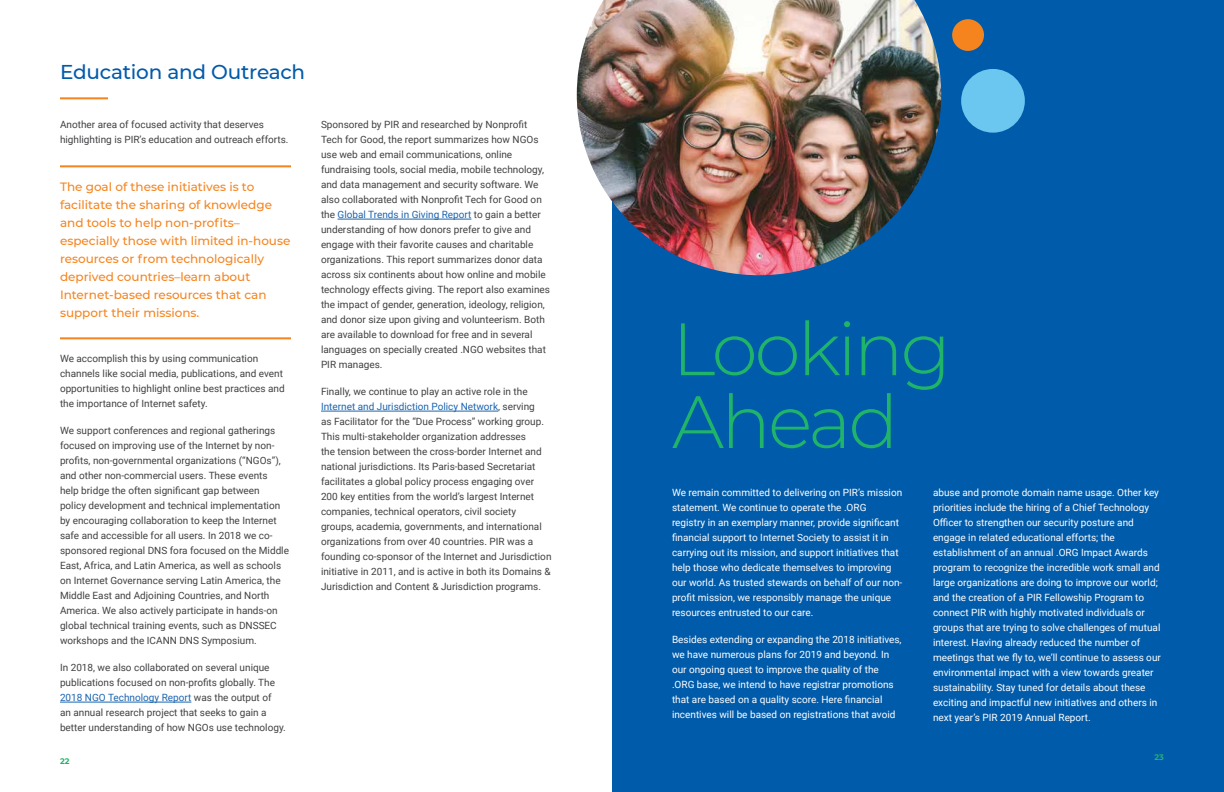
<style>
.page{position:relative;width:1224px;height:792px;background:#fff}
.page>*{position:absolute;margin:0;border:0;box-sizing:border-box;transform-origin:0 0}
.t1{font:300 74px/72.8px "Montserrat";letter-spacing:-.04em;color:#1fb46a}
.t2{font:500 20px "Montserrat";letter-spacing:-.01em;color:#005baa}
.t3{font:500 12px/18px "Montserrat";color:#f5841f}
.t4{font:10px/15px "Roboto";color:#414042}
.t5{font:10px/15px "Roboto";color:#fff}
.t6{font:700 8px "Montserrat";color:#1fb46a}
.s1{color:#1b65b0}
</style>
<div class="page">
<div style="left:612px;top:0;width:612px;height:792px;background:#005baa"></div>
<div style="left:961px;top:69px;width:64px;height:64px;background:#6bc6f0;border-radius:50%"></div>
<div style="left:952px;top:19px;width:32px;height:32px;background:#f5841f;border-radius:50%"></div>
<hr style="left:60px;top:97px;width:48px;height:2px;background:#f5841f">
<hr style="left:60px;top:165px;width:231px;height:2px;background:#f5841f">
<hr style="left:60px;top:337px;width:231px;height:2px;background:#f5841f">
<hr style="left:60px;top:702px;width:131px;height:1px;background:#1b65b0">
<hr style="left:338px;top:219px;width:133px;height:1px;background:#1b65b0">
<hr style="left:321px;top:411px;width:177px;height:1px;background:#1b65b0">
<img style="left:577px;top:0;width:364px;height:275px">
<h2 class="t2" style="left:60px;top:58px;width:247px">Education and Outreach</h2>
<p class="t4" style="left:60px;top:117px;width:230px">Another area of focused activity that deserves highlighting is PIR’s education and outreach efforts.</p>
<p class="t3" style="left:60px;top:178px;width:232px">The goal of these initiatives is to facilitate the sharing of knowledge and tools to help non-profits– especially those with limited in-house resources or from technologically deprived countries–learn about Internet-based resources that can support their missions.</p>
<p class="t4" style="left:60px;top:351px;width:226px">We accomplish this by using communication channels like social media, publications, and event opportunities to highlight online best practices and the importance of Internet safety.</p>
<p class="t4" style="left:60px;top:423px;width:231px">We support conferences and regional gatherings focused on improving use of the Internet by non&shy;profits, non-governmental organizations (“NGOs”), and other non-commercial users. These events<br>help bridge the often significant gap between<br>policy development and technical implementation by encouraging collaboration to keep the Internet safe and accessible for all users. In 2018 we co&shy;sponsored regional DNS fora focused on the Middle East, Africa, and Latin America, as well as schools on Internet Governance serving Latin America, the Middle East and Adjoining Countries, and North America. We also actively participate in hands-on global technical training events, such as DNSSEC workshops and the ICANN DNS Symposium.</p>
<p class="t4" style="left:60px;top:660px;width:227px">In 2018, we also collaborated on several unique publications focused on non-profits globally. The <span class="s1">2018 NGO Technology Report</span> was the output of<br>an annual research project that seeks to gain a better understanding of how NGOs use technology.</p>
<p class="t6" style="left:60px;top:755px;width:11px">22</p>
<p class="t4" style="left:321px;top:117px;width:230px">Sponsored by PIR and researched by Nonprofit Tech for Good, the report summarizes how NGOs use web and email communications, online fundraising tools, social media, mobile technology, and data management and security software. We also collaborated with Nonprofit Tech for Good on the <span class="s1">Global Trends in Giving Report</span> to gain a better understanding of how donors prefer to give and engage with their favorite causes and charitable organizations. This report summarizes donor data across six continents about how online and mobile technology effects giving. The report also examines the impact of gender, generation, ideology, religion, and donor size upon giving and volunteerism. Both are available to download for free and in several languages on specially created .NGO websites that PIR manages.</p>
<p class="t4" style="left:321px;top:384px;width:232px">Finally, we continue to play an active role in the <span class="s1">Internet and Jurisdiction Policy Network</span>, serving<br>as Facilitator for the “Due Process” working group.<br>This multi-stakeholder organization addresses<br>the tension between the cross-border Internet and national jurisdictions. Its Paris-based Secretariat facilitates a global policy process engaging over 200 key entities from the world’s largest Internet companies, technical operators, civil society<br>groups, academia, governments, and international organizations from over 40 countries. PIR was a founding co-sponsor of the Internet and Jurisdiction initiative in 2011, and is active in both its Domains &amp; Jurisdiction and Content &amp; Jurisdiction programs.</p>
<h1 class="t1" style="left:672px;top:310px;width:281px">Looking<br>Ahead</h1>
<p class="t5" style="left:672px;top:484px;width:232px">We remain committed to delivering on PIR’s mission statement. We continue to operate the .ORG<br>registry in an exemplary manner, provide significant financial support to Internet Society to assist it in carrying out its mission, and support initiatives that help those who dedicate themselves to improving our world. As trusted stewards on behalf of our non&shy;profit mission, we responsibly manage the unique resources entrusted to our care.</p>
<p class="t5" style="left:672px;top:631px;width:231px">Besides extending or expanding the 2018 initiatives, we have numerous plans for 2019 and beyond. In our ongoing quest to improve the quality of the .ORG base, we intend to have registrar promotions that are based on a quality score. Here financial incentives will be based on registrations that avoid</p>
<p class="t5" style="left:933px;top:484px;width:229px">abuse and promote domain name usage. Other key priorities include the hiring of a Chief Technology Officer to strengthen our security posture and engage in related educational efforts; the establishment of an annual .ORG Impact Awards program to recognize the incredible work small and large organizations are doing to improve our world; and the creation of a PIR Fellowship Program to connect PIR with highly motivated individuals or groups that are trying to solve challenges of mutual interest. Having already reduced the number of meetings that we fly to, we’ll continue to assess our environmental impact with a view towards greater sustainability. Stay tuned for details about these exciting and impactful new initiatives and others in next year’s PIR 2019 Annual Report.</p>
<p class="t6" style="left:1155px;top:751px;width:11px">23</p>
</div>
